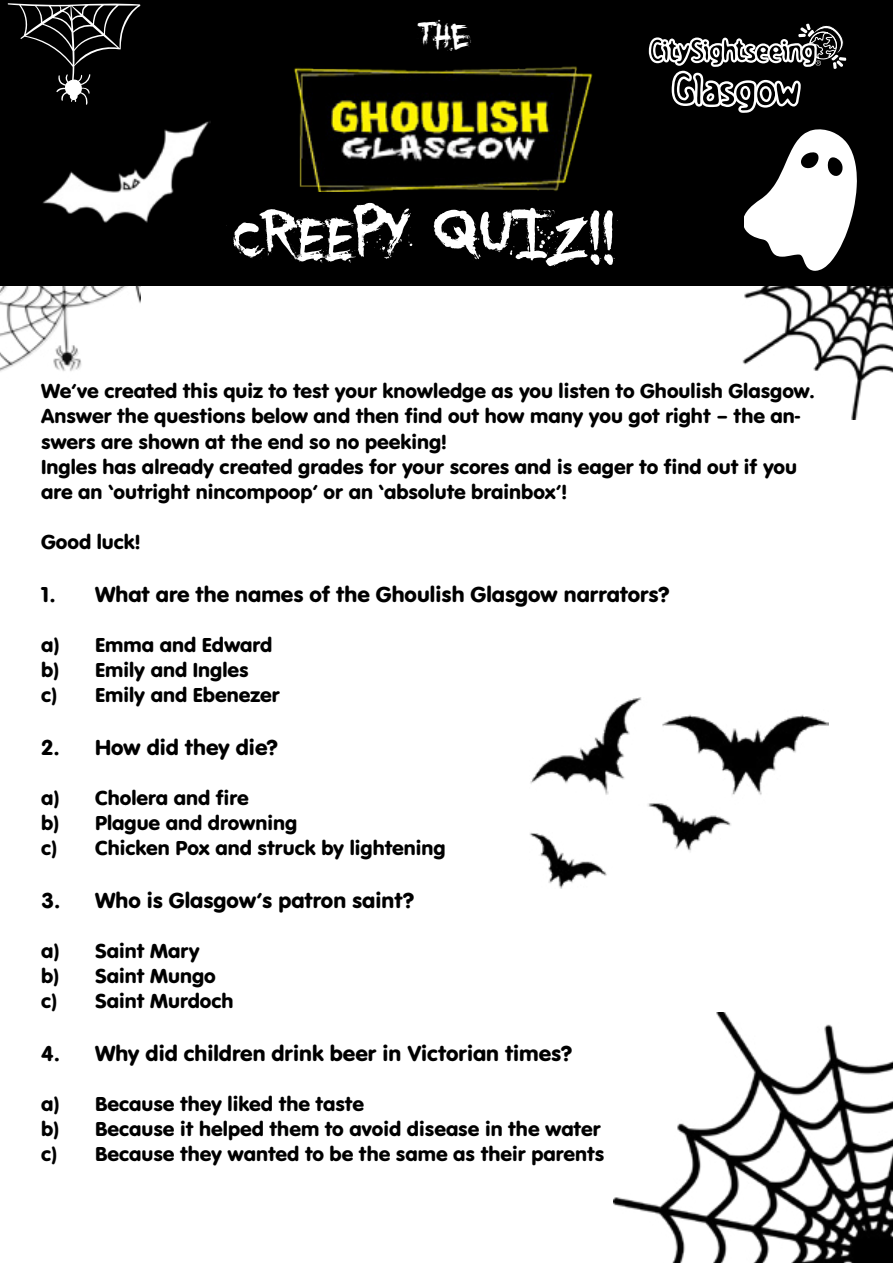
<style>
.page{position:relative;width:893px;height:1263px;background:#fff}
.page>*{position:absolute;margin:0;border:0;box-sizing:border-box;transform-origin:0 0}
.t1{font:96.45px "You Murderer BB";color:#fff}
.t2{font:48px "You Murderer BB";color:#fff}
.t3{font:22.5px "VAG Rundschrift D";color:#000;scale:1.05 1}
.t4{font:21px/25.2px "VAG Rundschrift D";color:#000;scale:1.05 1}
</style>
<div class="page">
<div style="left:0;top:0;width:893px;height:286px;background:#000"></div>
<svg style="left:744px;top:129px;width:113px;height:142px"></svg>
<svg style="left:649px;top:23px;width:198px;height:90px"></svg>
<svg style="left:8px;top:3px;width:132px;height:102px"></svg>
<img style="left:294px;top:66px;width:299px;height:125px">
<img style="left:43px;top:121px;width:168px;height:102px">
<img style="left:0;top:286px;width:140px;height:86px">
<img style="left:742px;top:286px;width:151px;height:134px">
<img style="left:529px;top:697px;width:299px;height:191px">
<img style="left:613px;top:1012px;width:280px;height:251px">
<h2 class="t2" style="left:420px;top:15px;width:50px">The</h2>
<h1 class="t1" style="left:231px;top:198px;width:385px">CREEPY QUIZ!!</h1>
<p class="t4" style="left:41px;top:378px;width:738px">We’ve created this quiz to test your knowledge as you listen to Ghoulish Glasgow.<br>Answer the questions below and then find out how many you got right – the an&shy;swers are shown at the end so no peeking!<br>Ingles has already created grades for your scores and is eager to find out if you are an ‘outright nincompoop’ or an ‘absolute brainbox’!</p>
<p class="t4" style="left:41px;top:530px;width:96px">Good luck!</p>
<p class="t3" style="left:41px;top:581px;width:600px">1. What are the names of the Ghoulish Glasgow narrators?</p>
<p class="t4" style="left:41px;top:632px;width:229px">a) Emma and Edward b) Emily and Ingles<br>c) Emily and Ebenezer</p>
<p class="t3" style="left:41px;top:734px;width:227px">2. How did they die?</p>
<p class="t4" style="left:41px;top:785px;width:387px">a) Cholera and fire<br>b) Plague and drowning<br>c) Chicken Pox and struck by lightening</p>
<p class="t3" style="left:41px;top:887px;width:357px">3. Who is Glasgow’s patron saint?</p>
<p class="t4" style="left:41px;top:938px;width:185px">a) Saint Mary<br>b) Saint Mungo c) Saint Murdoch</p>
<p class="t3" style="left:41px;top:1040px;width:507px">4. Why did children drink beer in Victorian times?</p>
<p class="t4" style="left:41px;top:1091px;width:538px">a) Because they liked the taste<br>b) Because it helped them to avoid disease in the water c) Because they wanted to be the same as their parents</p>
</div>
